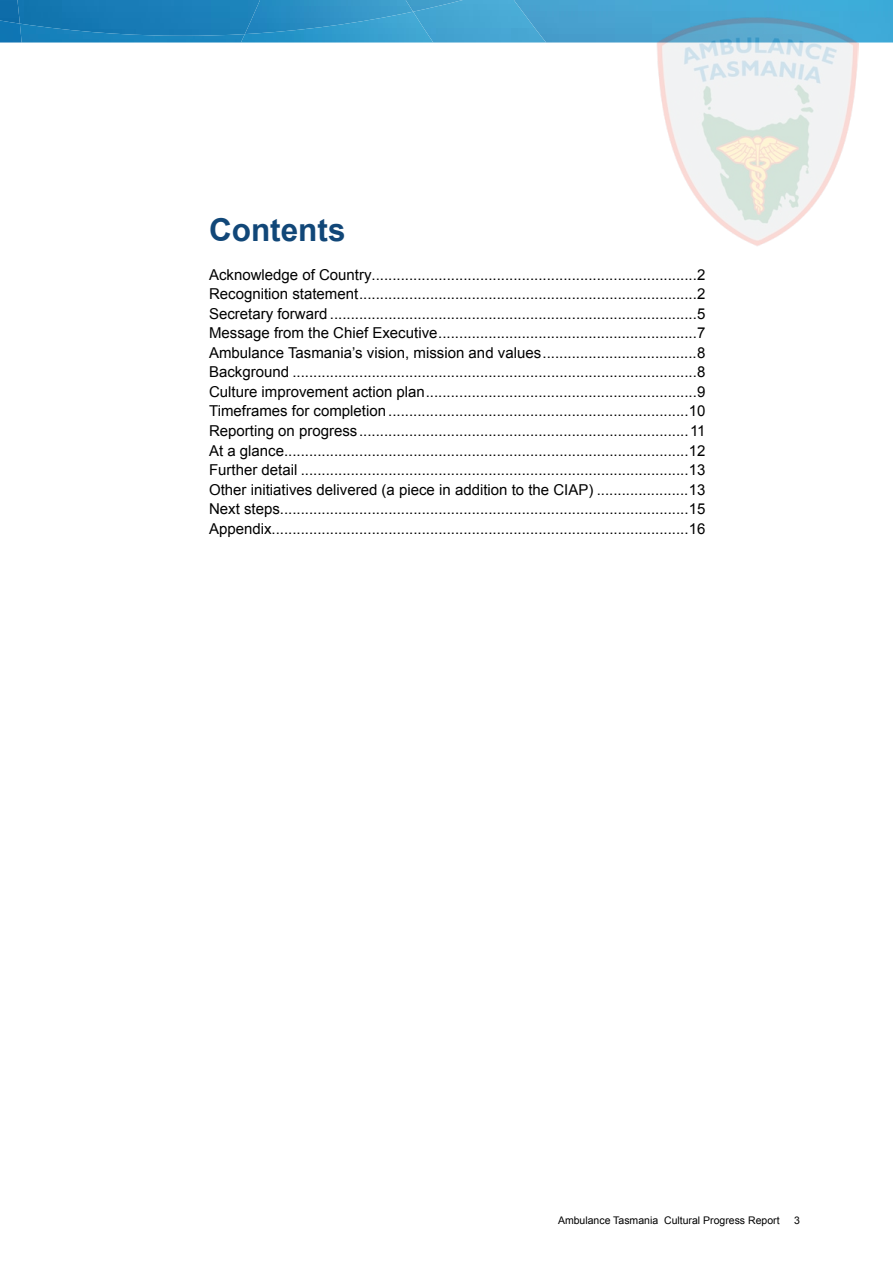
<style>
.page{position:relative;width:893px;height:1263px;background:#fff}
.page>*{position:absolute;margin:0;border:0;box-sizing:border-box;transform-origin:0 0}
.t1{font:700 31.5px "Arial";color:#114778}
.t2{font:15px "Arial";color:#000}
.t3{font:10.5px "Arial";color:#000}
</style>
<div class="page">
<img style="left:546px;top:0;width:347px;height:43px">
<img style="left:269px;top:0;width:144px;height:12px">
<img style="left:413px;top:0;width:133px;height:43px">
<img style="left:245px;top:12px;width:188px;height:31px">
<img style="left:20px;top:0;width:249px;height:36px">
<img style="left:22px;top:24px;width:223px;height:19px">
<img style="left:0;top:0;width:20px;height:20px">
<img style="left:0;top:20px;width:22px;height:23px">
<img style="left:657px;top:16px;width:202px;height:230px">
<h2 class="t1" style="left:209px;top:209px;width:138px">Contents</h2>
<p class="t2" style="left:209px;top:265px;width:498px">Acknowledge of Country..............................................................................2</p>
<p class="t2" style="left:209px;top:284px;width:498px">Recognition statement.................................................................................2</p>
<p class="t2" style="left:209px;top:304px;width:498px">Secretary forward ........................................................................................5</p>
<p class="t2" style="left:209px;top:323px;width:498px">Message from the Chief Executive..............................................................7</p>
<p class="t2" style="left:209px;top:343px;width:498px">Ambulance Tasmania’s vision, mission and values.....................................8</p>
<p class="t2" style="left:209px;top:362px;width:498px">Background .................................................................................................8</p>
<p class="t2" style="left:209px;top:382px;width:498px">Culture improvement action plan.................................................................9</p>
<p class="t2" style="left:209px;top:401px;width:498px">Timeframes for completion ........................................................................10</p>
<p class="t2" style="left:209px;top:421px;width:498px">Reporting on progress...............................................................................11</p>
<p class="t2" style="left:209px;top:440px;width:498px">At a glance.................................................................................................12</p>
<p class="t2" style="left:209px;top:460px;width:498px">Further detail .............................................................................................13</p>
<p class="t2" style="left:209px;top:479px;width:498px">Other initiatives delivered (a piece in addition to the CIAP) ......................13</p>
<p class="t2" style="left:209px;top:499px;width:498px">Next steps..................................................................................................15</p>
<p class="t2" style="left:209px;top:518px;width:498px">Appendix....................................................................................................16</p>
<p class="t3" style="left:558px;top:1213px;width:223px">Ambulance Tasmania Cultural Progress Report</p>
<p class="t3" style="left:794px;top:1213px;width:7px">3</p>
</div>
